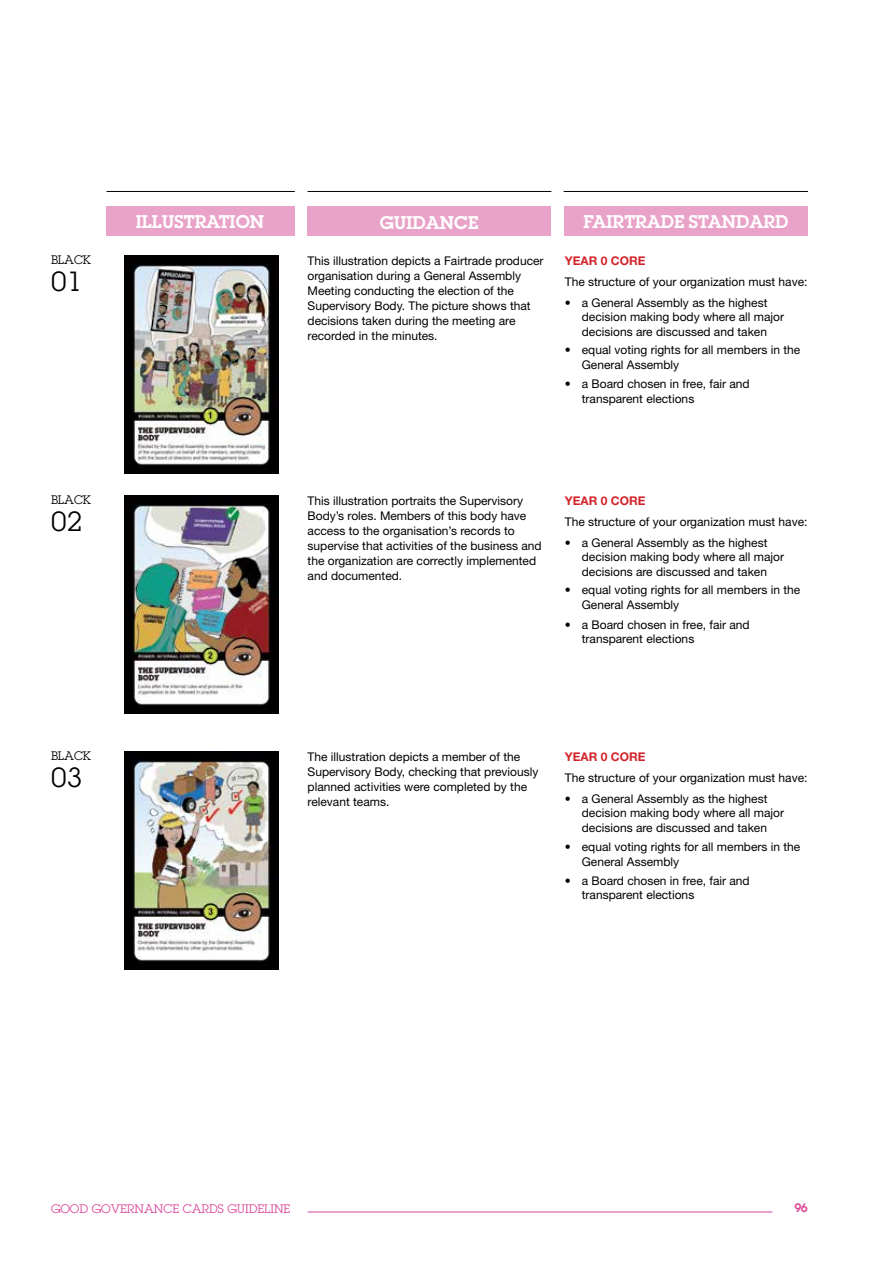
<style>
.page{position:relative;width:893px;height:1263px;background:#fff}
.page>*{position:absolute;margin:0;border:0;box-sizing:border-box;transform-origin:0 0}
.t1{font:27px "Lubalin Graph LT";color:#000}
.t2{font:600 18px "Lubalin Graph Std";color:#fff}
.t3{font:12px/15px "Helvetica Neue";color:#000}
.t4{font:12px "Lubalin Graph LT";color:#db4699}
.t5{font:700 12px "Helvetica Neue";color:#d2232a}
.t6{font:12px "Lubalin Graph LT";color:#000}
.t7{font:600 12px "Lubalin Graph Std";color:#db4699}
</style>
<div class="page">
<hr style="left:308px;top:1212px;width:464px;height:1px;background:#db4699">
<img style="left:124px;top:255px;width:155px;height:218px">
<img style="left:124px;top:495px;width:155px;height:218px">
<img style="left:124px;top:751px;width:155px;height:218px">
<div style="left:106px;top:206px;width:188px;height:30px;background:#e9a3c8"></div>
<div style="left:308px;top:206px;width:243px;height:30px;background:#e9a3c8"></div>
<div style="left:565px;top:206px;width:243px;height:30px;background:#e9a3c8"></div>
<hr style="left:107px;top:191px;width:188px;height:1px;background:#000">
<hr style="left:308px;top:191px;width:243px;height:1px;background:#000">
<hr style="left:564px;top:191px;width:244px;height:1px;background:#000">
<h2 class="t2" style="left:136px;top:210px;width:130px">ILLUSTRATION</h2>
<h2 class="t2" style="left:380px;top:211px;width:100px">GUIDANCE</h2>
<h2 class="t2" style="left:584px;top:210px;width:206px">FAIRTRADE STANDARD</h2>
<p class="t6" style="left:51px;top:252px;width:42px">BLACK</p>
<h1 class="t1" style="left:51px;top:264px;width:33px">01</h1>
<p class="t3" style="left:308px;top:253px;width:238px">This illustration depicts a Fairtrade producer organisation during a General Assembly Meeting conducting the election of the Supervisory Body. The picture shows that decisions taken during the meeting are recorded in the minutes.</p>
<p class="t5" style="left:565px;top:253px;width:82px">YEAR 0 CORE</p>
<p class="t3" style="left:565px;top:274px;width:244px">The structure of your organization must have:</p>
<p class="t3" style="left:582px;top:295px;width:204px;line-height:14.4px;text-indent:-17px">• a General Assembly as the highest decision making body where all major decisions are discussed and taken</p>
<p class="t3" style="left:582px;top:342px;width:220px;text-indent:-17px">• equal voting rights for all members in the<br>General Assembly</p>
<p class="t3" style="left:582px;top:377px;width:169px;line-height:14.4px;text-indent:-17px">• a Board chosen in free, fair and transparent elections</p>
<p class="t6" style="left:51px;top:492px;width:42px">BLACK</p>
<h1 class="t1" style="left:51px;top:504px;width:33px">02</h1>
<p class="t3" style="left:308px;top:493px;width:236px">This illustration portraits the Supervisory Body’s roles. Members of this body have access to the organisation’s records to supervise that activities of the business and the organization are correctly implemented and documented.</p>
<p class="t5" style="left:565px;top:493px;width:82px">YEAR 0 CORE</p>
<p class="t3" style="left:565px;top:514px;width:244px">The structure of your organization must have:</p>
<p class="t3" style="left:582px;top:535px;width:204px;line-height:14.4px;text-indent:-17px">• a General Assembly as the highest decision making body where all major decisions are discussed and taken</p>
<p class="t3" style="left:582px;top:582px;width:220px;text-indent:-17px">• equal voting rights for all members in the<br>General Assembly</p>
<p class="t3" style="left:582px;top:617px;width:169px;line-height:14.4px;text-indent:-17px">• a Board chosen in free, fair and transparent elections</p>
<p class="t6" style="left:51px;top:748px;width:42px">BLACK</p>
<h1 class="t1" style="left:51px;top:760px;width:33px">03</h1>
<p class="t3" style="left:308px;top:749px;width:232px">The illustration depicts a member of the Supervisory Body, checking that previously planned activities were completed by the relevant teams.</p>
<p class="t5" style="left:565px;top:749px;width:82px">YEAR 0 CORE</p>
<p class="t3" style="left:565px;top:770px;width:244px">The structure of your organization must have:</p>
<p class="t3" style="left:582px;top:791px;width:204px;line-height:14.4px;text-indent:-17px">• a General Assembly as the highest decision making body where all major decisions are discussed and taken</p>
<p class="t3" style="left:582px;top:838px;width:220px;text-indent:-17px">• equal voting rights for all members in the<br>General Assembly</p>
<p class="t3" style="left:582px;top:873px;width:169px;line-height:14.4px;text-indent:-17px">• a Board chosen in free, fair and transparent elections</p>
<p class="t4" style="left:51px;top:1201px;width:241px">GOOD GOVERNANCE CARDS GUIDELINE</p>
<p class="t7" style="left:795px;top:1200px;width:15px">96</p>
</div>
